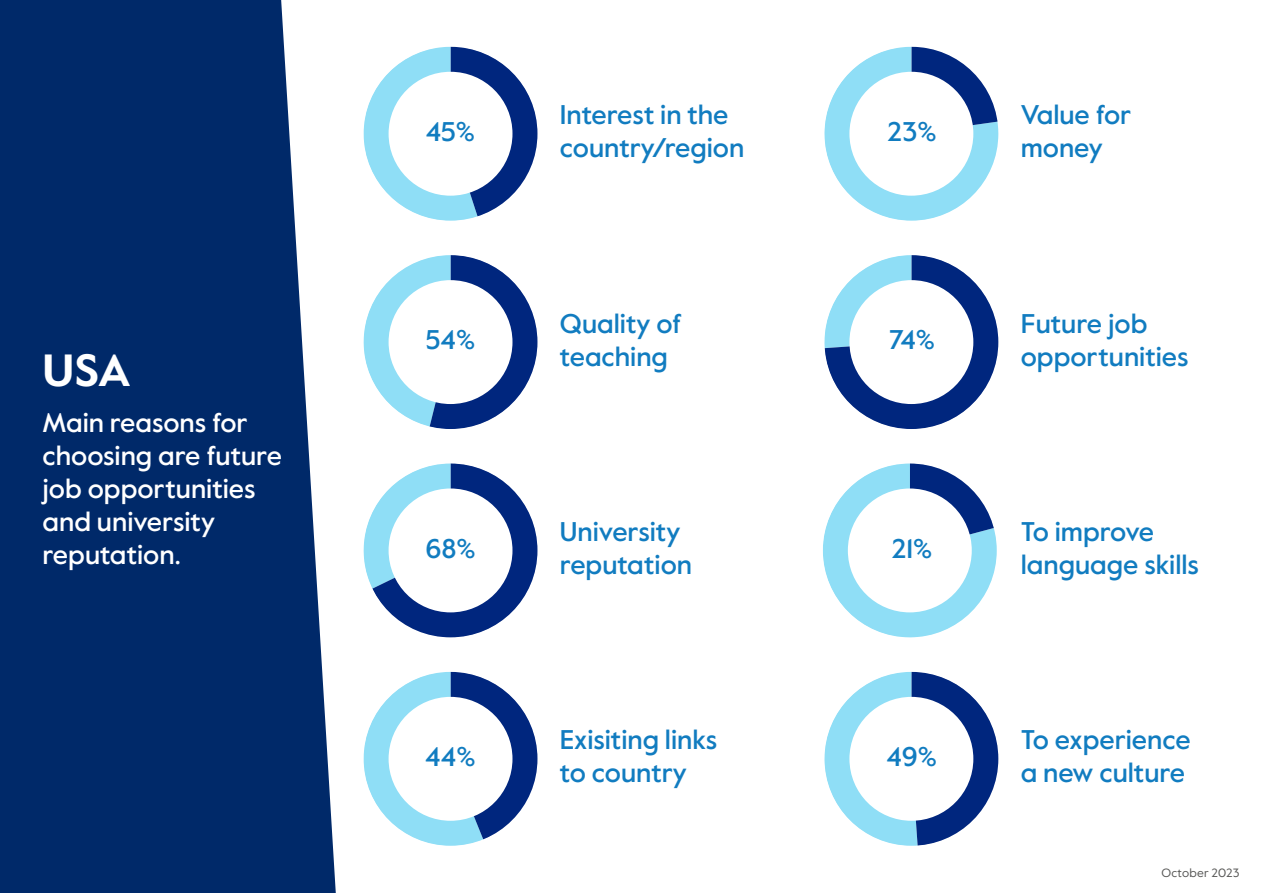
<style>
.page{position:relative;width:1263px;height:893px;background:#002969}
.page>*{position:absolute;margin:0;border:0;box-sizing:border-box;transform-origin:0 0}
.t1{font:700 45px "Value Sans Pro";color:#fff;scale:1.06 1}
.t2{font:500 27px/33px "Value Sans Pro";color:#117cc0}
.t3{font:500 27px/33px "Value Sans Pro";color:#fff}
.t4{font:12px "Value Sans Pro";letter-spacing:.02em;color:#575756}
</style>
<div class="page">
<div style="left:281px;top:0;width:982px;height:893px;background:#fff"></div>
<svg style="left:364px;top:47px;width:173px;height:174px;background:#bad2e6"></svg>
<svg style="left:364px;top:255px;width:173px;height:174px;background:#b5cbe2"></svg>
<svg style="left:364px;top:463px;width:173px;height:174px;background:#aec1dc"></svg>
<svg style="left:364px;top:672px;width:173px;height:174px;background:#bbd2e7"></svg>
<svg style="left:824px;top:672px;width:174px;height:174px;background:#b8cfe4"></svg>
<svg style="left:823px;top:463px;width:174px;height:174px;background:#c8e3f1"></svg>
<svg style="left:824px;top:255px;width:174px;height:174px;background:#abbdd9"></svg>
<svg style="left:824px;top:47px;width:174px;height:174px;background:#c7e2f1"></svg>
<h1 class="t1" style="left:43px;top:344px;width:85px">USA</h1>
<p class="t3" style="left:43px;top:407px;width:241px">Main reasons for choosing are future job opportunities and university reputation.</p>
<p class="t2" style="left:426px;top:116px;width:51px">45%</p>
<p class="t2" style="left:560px;top:99px;width:186px">Interest in the country/region</p>
<p class="t2" style="left:887px;top:116px;width:51px">23%</p>
<p class="t2" style="left:1021px;top:99px;width:112px">Value for money</p>
<p class="t2" style="left:426px;top:324px;width:51px">54%</p>
<p class="t2" style="left:560px;top:308px;width:123px">Quality of teaching</p>
<p class="t2" style="left:889px;top:324px;width:48px">74%</p>
<p class="t2" style="left:1021px;top:308px;width:169px">Future job opportunities</p>
<p class="t2" style="left:425px;top:532px;width:52px">68%</p>
<p class="t2" style="left:560px;top:516px;width:134px">University reputation</p>
<p class="t2" style="left:891px;top:532px;width:42px">21%</p>
<p class="t2" style="left:1021px;top:516px;width:180px">To improve language skills</p>
<p class="t2" style="left:425px;top:741px;width:52px">44%</p>
<p class="t2" style="left:560px;top:724px;width:159px">Exisiting links to country</p>
<p class="t2" style="left:887px;top:741px;width:52px">49%</p>
<p class="t2" style="left:1021px;top:724px;width:171px">To experience a new culture</p>
<p class="t4" style="left:1161px;top:865px;width:80px">October 2023</p>
</div>
